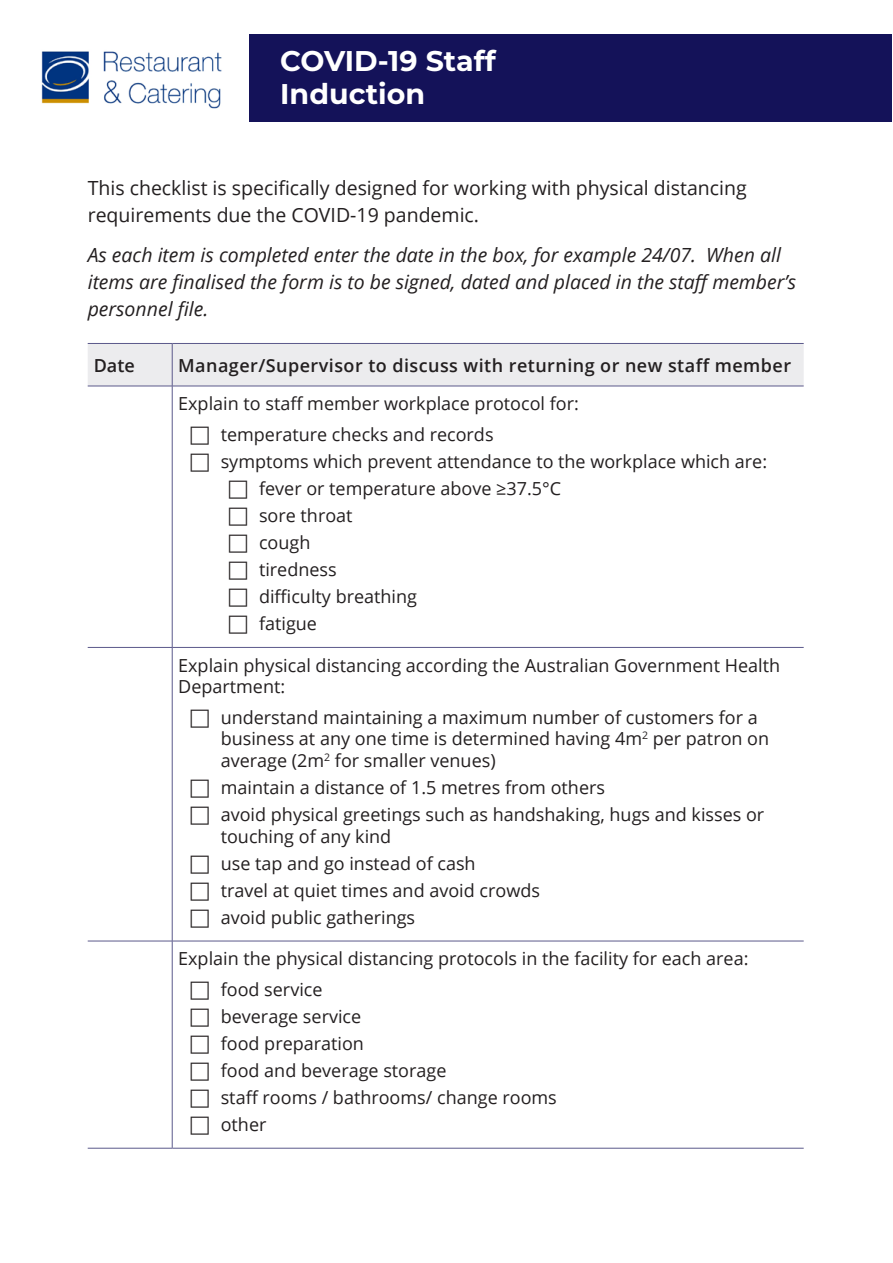
<style>
.page{position:relative;width:893px;height:1263px;background:#fff}
.page>*{position:absolute;margin:0;border:0;box-sizing:border-box;transform-origin:0 0}
.Heading_1{font:700 28.5px/33px "Montserrat";color:#fff}
.t1{font:italic 19.5px/27px "Open Sans";color:#231f20}
.t2{font:19.5px/27px "Open Sans";color:#231f20}
.t3{font:18px/21.6px "Open Sans";color:#231f20}
.t4{font:600 18px "Open Sans";letter-spacing:.025em;color:#231f20}
</style>
<div class="page">
<div style="left:249px;top:34px;width:643px;height:87px;background:#141259"></div>
<img style="left:41px;top:51px;width:181px;height:58px">
<div style="left:88px;top:344px;width:716px;height:42px;background:#ececee"></div>
<hr style="left:172px;top:344px;width:1px;height:42px;background:#5b598b">
<hr style="left:172px;top:386px;width:1px;height:261px;background:#5b598b">
<hr style="left:172px;top:648px;width:1px;height:293px;background:#5b598b">
<hr style="left:172px;top:941px;width:1px;height:207px;background:#5b598b">
<hr style="left:88px;top:647px;width:84px;height:1px;background:#5b598b">
<hr style="left:172px;top:647px;width:632px;height:1px;background:#5b598b">
<hr style="left:88px;top:941px;width:84px;height:1px;background:#5b598b">
<hr style="left:172px;top:941px;width:632px;height:1px;background:#5b598b">
<hr style="left:88px;top:386px;width:84px;height:1px;background:#5b598b">
<hr style="left:172px;top:386px;width:632px;height:1px;background:#5b598b">
<hr style="left:88px;top:343px;width:84px;height:1px;background:#5b598b">
<hr style="left:172px;top:343px;width:632px;height:1px;background:#5b598b">
<hr style="left:88px;top:1148px;width:84px;height:1px;background:#5b598b">
<hr style="left:172px;top:1148px;width:632px;height:1px;background:#5b598b">
<p class="Heading_1" style="left:280px;top:43px;width:217px">COVID-19 Staff<br>Induction</p>
<p class="t2" style="left:88px;top:174px;width:660px">This checklist is specifically designed for working with physical distancing requirements due the COVID-19 pandemic.</p>
<p class="t1" style="left:88px;top:241px;width:710px">As each item is completed enter the date in the box, for example 24/07. When all items are finalised the form is to be signed, dated and placed in the staff member’s personnel file.</p>
<p class="t4" style="left:94px;top:353px;width:43px">Date</p>
<p class="t4" style="left:178px;top:353px;width:614px">Manager/Supervisor to discuss with returning or new staff member</p>
<p class="t3" style="left:178px;top:393px;width:402px">Explain to staff member workplace protocol for:</p>
<p class="t3" style="left:221px;top:423px;width:274px">temperature checks and records</p>
<p class="t3" style="left:221px;top:450px;width:548px">symptoms which prevent attendance to the workplace which are:</p>
<p class="t3" style="left:259px;top:477px;width:304px">fever or temperature above ≥37.5°C</p>
<p class="t3" style="left:259px;top:504px;width:95px">sore throat</p>
<p class="t3" style="left:259px;top:531px;width:53px">cough</p>
<p class="t3" style="left:259px;top:558px;width:79px">tiredness</p>
<p class="t3" style="left:259px;top:585px;width:160px">difficulty breathing</p>
<p class="t3" style="left:259px;top:613px;width:60px">fatigue</p>
<p class="t3" style="left:178px;top:654px;width:603px">Explain physical distancing according the Australian Government Health<br>Department:</p>
<p class="t3" style="left:221px;top:706px;width:550px">understand maintaining a maximum number of customers for a business at any one time is determined having 4m<sup>2</sup> per patron on average (2m<sup>2</sup> for smaller venues)</p>
<p class="t3" style="left:221px;top:776px;width:386px">maintain a distance of 1.5 metres from others</p>
<p class="t3" style="left:221px;top:803px;width:545px">avoid physical greetings such as handshaking, hugs and kisses or touching of any kind</p>
<p class="t3" style="left:221px;top:852px;width:256px">use tap and go instead of cash</p>
<p class="t3" style="left:221px;top:879px;width:321px">travel at quiet times and avoid crowds</p>
<p class="t3" style="left:221px;top:906px;width:196px">avoid public gatherings</p>
<p class="t3" style="left:178px;top:948px;width:572px">Explain the physical distancing protocols in the facility for each area:</p>
<p class="t3" style="left:221px;top:978px;width:103px">food service</p>
<p class="t3" style="left:221px;top:1005px;width:142px">beverage service</p>
<p class="t3" style="left:221px;top:1032px;width:145px">food preparation</p>
<p class="t3" style="left:221px;top:1059px;width:227px">food and beverage storage</p>
<p class="t3" style="left:221px;top:1086px;width:338px">staff rooms / bathrooms/ change rooms</p>
<p class="t3" style="left:221px;top:1113px;width:47px">other</p>
</div>
